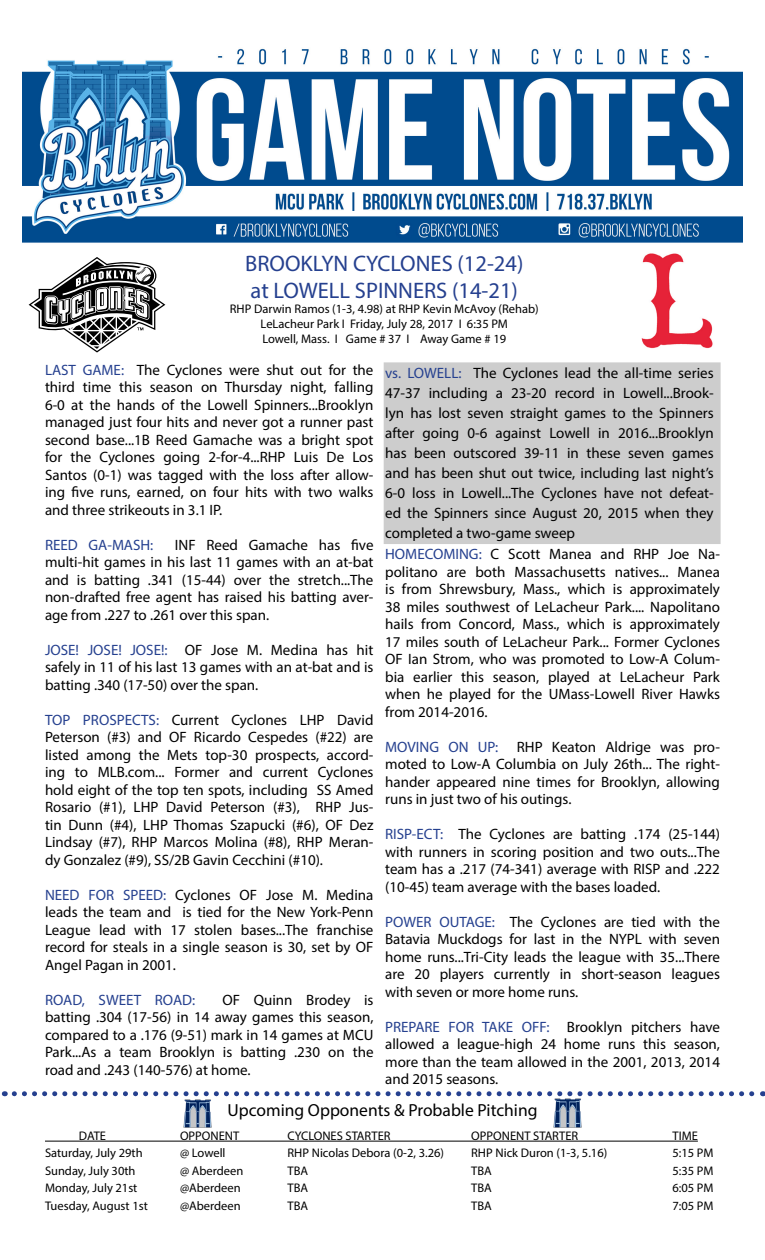
<style>
.page{position:relative;width:765px;height:1260px;background:#fff}
.page>*{position:absolute;margin:0;border:0;box-sizing:border-box;transform-origin:0 0}
.t1{font:22.5px/27px "Myriad Pro";color:#25408f}
.t2{font:17.5px "Myriad Pro";color:#000}
.t3{font:15px/17.5px "Myriad Pro";color:#000;text-align:justify}
.t4{font:15px "Myriad Pro";color:#25408f}
.t5{font:12.5px/15px "Myriad Pro";color:#000;text-align:center}
.s1{color:#25408f}
</style>
<div class="page">
<div style="left:384px;top:363px;width:336px;height:180px;background:#cdcdcd"></div>
<img style="left:22px;top:48px;width:720px;height:195px">
<svg style="left:28px;top:257px;width:138px;height:96px"></svg>
<img style="left:641px;top:253px;width:72px;height:96px">
<svg style="left:14px;top:1091px;width:749px;height:5px"></svg>
<hr style="left:45px;top:1141px;width:653px;height:1px;background:#000">
<img style="left:184px;top:1099px;width:28px;height:29px">
<img style="left:554px;top:1099px;width:28px;height:29px">
<h1 class="t1" style="left:245px;top:249px;width:280px">BROOKLYN CYCLONES (12-24) at LOWELL SPINNERS (14-21)</h1>
<p class="t5" style="left:230px;top:301px;width:310px">RHP Darwin Ramos (1-3, 4.98) at RHP Kevin McAvoy (Rehab)<br>LeLacheur Park I Friday, July 28, 2017 I 6:35 PM<br>Lowell, Mass. I Game # 37 I Away Game # 19</p>
<p class="t3" style="left:45px;top:361px;width:330px"><span class="s1">LAST GAME:</span> The Cyclones were shut out for the third time this season on Thursday night, falling 6-0 at the hands of the Lowell Spinners...Brooklyn managed just four hits and never got a runner past second base...1B Reed Gamache was a bright spot for the Cyclones going 2-for-4...RHP Luis De Los Santos (0-1) was tagged with the loss after allow&shy;ing five runs, earned, on four hits with two walks and three strikeouts in 3.1 IP.</p>
<p class="t4" style="left:45px;top:536px;width:110px">REED GA-MASH:</p>
<p class="t3" style="left:45px;top:536px;width:330px;text-indent:130px">INF Reed Gamache has five multi-hit games in his last 11 games with an at-bat and is batting .341 (15-44) over the stretch...The non-drafted free agent has raised his batting aver&shy;age from .227 to .261 over this span.</p>
<p class="t3" style="left:45px;top:641px;width:330px"><span class="s1">JOSE! JOSE! JOSE!:</span> OF Jose M. Medina has hit safely in 11 of his last 13 games with an at-bat and is batting .340 (17-50) over the span.</p>
<p class="t3" style="left:45px;top:711px;width:330px"><span class="s1">TOP PROSPECTS:</span> Current Cyclones LHP David Peterson (#3) and OF Ricardo Cespedes (#22) are listed among the Mets top-30 prospects, accord&shy;ing to MLB.com... Former and current Cyclones hold eight of the top ten spots, including SS Amed Rosario (#1), LHP David Peterson (#3), RHP Jus&shy;tin Dunn (#4), LHP Thomas Szapucki (#6), OF Dez Lindsay (#7), RHP Marcos Molina (#8), RHP Meran&shy;dy Gonzalez (#9), SS/2B Gavin Cecchini (#10).</p>
<p class="t3" style="left:45px;top:886px;width:330px"><span class="s1">NEED FOR SPEED:</span> Cyclones OF Jose M. Medina leads the team and is tied for the New York-Penn League lead with 17 stolen bases...The franchise record for steals in a single season is 30, set by OF Angel Pagan in 2001.</p>
<p class="t4" style="left:45px;top:991px;width:152px">ROAD, SWEET ROAD:</p>
<p class="t3" style="left:45px;top:991px;width:330px;text-indent:178px">OF Quinn Brodey is batting .304 (17-56) in 14 away games this season, compared to a .176 (9-51) mark in 14 games at MCU Park...As a team Brooklyn is batting .230 on the road and .243 (140-576) at home.</p>
<p class="t3" style="left:385px;top:362px;width:330px;line-height:20px"><span class="s1">vs. LOWELL:</span> The Cyclones lead the all-time series 47-37 including a 23-20 record in Lowell...Brook&shy;lyn has lost seven straight games to the Spinners after going 0-6 against Lowell in 2016...Brooklyn has been outscored 39-11 in these seven games and has been shut out twice, including last night’s 6-0 loss in Lowell...The Cyclones have not defeat&shy;ed the Spinners since August 20, 2015 when they completed a two-game sweep</p>
<p class="t3" style="left:385px;top:545px;width:336px"><span class="s1">HOMECOMING:</span> C Scott Manea and RHP Joe Na&shy;politano are both Massachusetts natives... Manea is from Shrewsbury, Mass., which is approximately 38 miles southwest of LeLacheur Park.... Napolitano hails from Concord, Mass., which is approximately 17 miles south of LeLacheur Park... Former Cyclones OF Ian Strom, who was promoted to Low-A Colum&shy;bia earlier this season, played at LeLacheur Park when he played for the UMass-Lowell River Hawks from 2014-2016.</p>
<p class="t3" style="left:385px;top:738px;width:336px"><span class="s1">MOVING ON UP:</span> RHP Keaton Aldrige was pro&shy;moted to Low-A Columbia on July 26th... The right&shy;hander appeared nine times for Brooklyn, allowing runs in just two of his outings.</p>
<p class="t3" style="left:385px;top:825px;width:336px"><span class="s1">RISP-ECT:</span> The Cyclones are batting .174 (25-144) with runners in scoring position and two outs...The team has a .217 (74-341) average with RISP and .222 (10-45) team average with the bases loaded.</p>
<p class="t3" style="left:385px;top:913px;width:336px"><span class="s1">POWER OUTAGE:</span> The Cyclones are tied with the Batavia Muckdogs for last in the NYPL with seven home runs...Tri-City leads the league with 35...There are 20 players currently in short-season leagues with seven or more home runs.</p>
<p class="t3" style="left:385px;top:1018px;width:336px"><span class="s1">PREPARE FOR TAKE OFF:</span> Brooklyn pitchers have allowed a league-high 24 home runs this season, more than the team allowed in the 2001, 2013, 2014 and 2015 seasons.</p>
<p class="t2" style="left:227px;top:1100px;width:312px">Upcoming Opponents &amp; Probable Pitching</p>
<p class="t5" style="left:79px;top:1128px;width:29px">DATE</p>
<p class="t5" style="left:180px;top:1128px;width:61px">OPPONENT</p>
<p class="t5" style="left:288px;top:1128px;width:105px">CYCLONES STARTER</p>
<p class="t5" style="left:471px;top:1128px;width:108px">OPPONENT STARTER</p>
<p class="t5" style="left:673px;top:1128px;width:27px">TIME</p>
<p class="t5" style="left:45px;top:1145px;width:99px">Saturday, July 29th</p>
<p class="t5" style="left:180px;top:1145px;width:47px">@ Lowell</p>
<p class="t5" style="left:288px;top:1145px;width:158px">RHP Nicolas Debora (0-2, 3.26)</p>
<p class="t5" style="left:471px;top:1145px;width:138px">RHP Nick Duron (1-3, 5.16)</p>
<p class="t5" style="left:673px;top:1145px;width:43px">5:15 PM</p>
<p class="t5" style="left:45px;top:1163px;width:92px">Sunday, July 30th</p>
<p class="t5" style="left:180px;top:1163px;width:65px">@ Aberdeen</p>
<p class="t5" style="left:288px;top:1163px;width:22px">TBA</p>
<p class="t5" style="left:471px;top:1163px;width:22px">TBA</p>
<p class="t5" style="left:673px;top:1163px;width:43px">5:35 PM</p>
<p class="t5" style="left:45px;top:1180px;width:94px">Monday, July 21st</p>
<p class="t5" style="left:180px;top:1180px;width:62px">@Aberdeen</p>
<p class="t5" style="left:288px;top:1180px;width:22px">TBA</p>
<p class="t5" style="left:471px;top:1180px;width:22px">TBA</p>
<p class="t5" style="left:673px;top:1180px;width:43px">6:05 PM</p>
<p class="t5" style="left:45px;top:1198px;width:104px">Tuesday, August 1st</p>
<p class="t5" style="left:180px;top:1198px;width:62px">@Aberdeen</p>
<p class="t5" style="left:288px;top:1198px;width:22px">TBA</p>
<p class="t5" style="left:471px;top:1198px;width:22px">TBA</p>
<p class="t5" style="left:673px;top:1198px;width:43px">7:05 PM</p>
</div>
